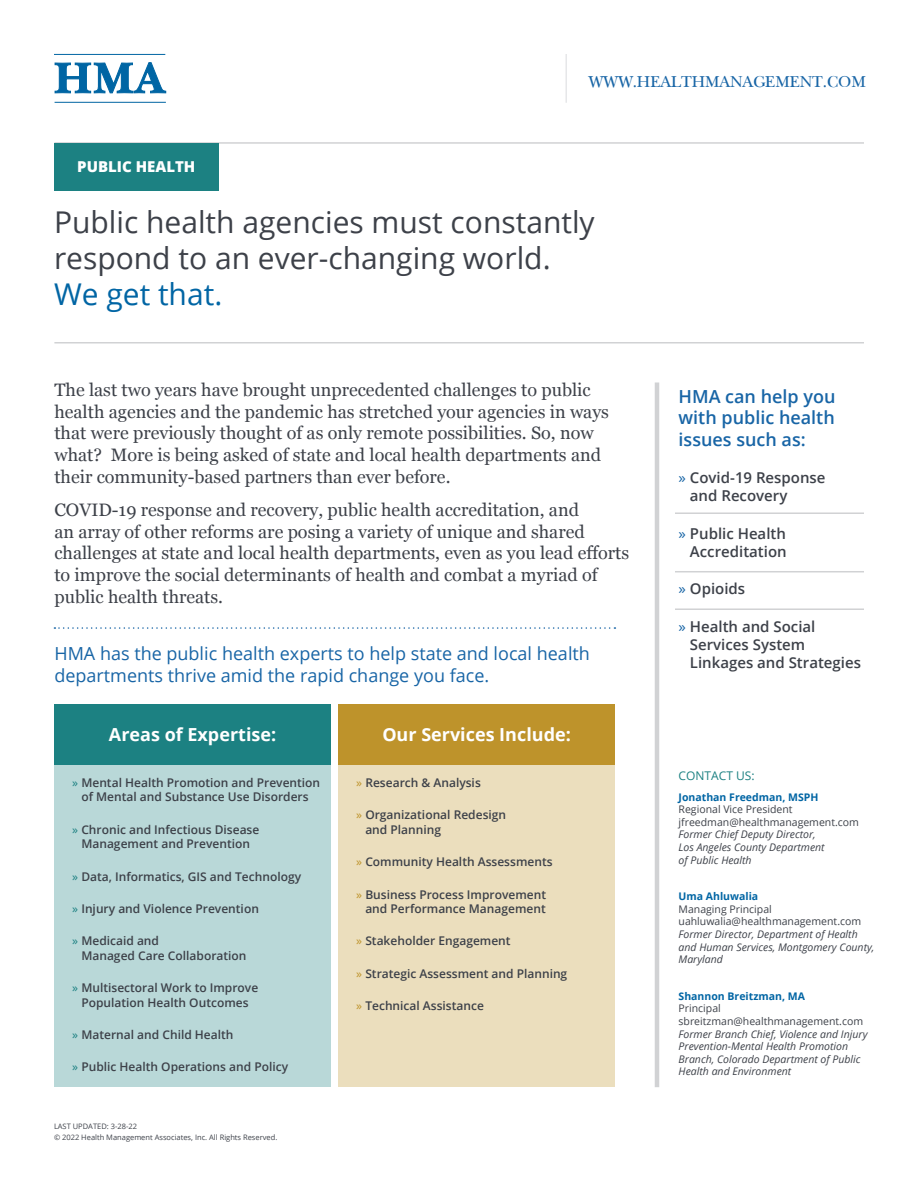
<style>
.page{position:relative;width:918px;height:1188px;background:#fff}
.page>*{position:absolute;margin:0;border:0;box-sizing:border-box;transform-origin:0 0}
.t1{font:30px/36px "Open Sans";color:#3d4149}
.t2{font:18px/21.6px "Georgia";color:#3d4149}
.t3{font:18px/21.6px "Open Sans";color:#1865a6}
.t4{font:600 18px/21.6px "Open Sans";color:#1865a6;text-align:justify}
.t5{font:700 18px "Open Sans";color:#fff}
.t6{font:16.5px "New Baskerville";color:#1865a6}
.t7{font:600 15px/18px "Open Sans";color:#3d4149}
.t8{font:800 15px "Open Sans";color:#fff}
.t9{font:600 12px/14.4px "Open Sans";color:#3d4149;text-align:center}
.t10{font:12px "Open Sans";color:#1c8182}
.t11{font:italic 10.5px/12.6px "Open Sans";color:#3d4149}
.t12{font:10.5px/12.6px "Open Sans";color:#3d4149}
.t13{font:7.5px "Open Sans";color:#3d4149}
.s1{color:#0065a4}
.s2{font-weight:400;color:#1c8182}
.s3{font-weight:400;color:#be932b}
.s4{font-weight:400;color:#1865a6}
.s5{font-weight:700;color:#0065a4}
.s6{font-weight:700;font-style:normal;color:#0065a4}
.s7{font-style:normal}
</style>
<div class="page">
<hr style="left:54px;top:142px;width:810px;height:2px;background:#d1d2d4">
<svg style="left:54px;top:62px;width:113px;height:32px"></svg>
<hr style="left:54px;top:54px;width:111px;height:1px;background:#0065a3">
<hr style="left:55px;top:102px;width:111px;height:1px;background:#0065a3">
<hr style="left:566px;top:54px;width:1px;height:49px;background:#e6e7e9">
<hr style="left:54px;top:342px;width:810px;height:2px;background:#d1d2d4">
<hr style="left:655px;top:383px;width:4px;height:704px;background:#d1d2d4">
<div style="left:54px;top:144px;width:165px;height:47px;background:#1c8182"></div>
<svg style="left:54px;top:627px;width:561px;height:2px"></svg>
<div style="left:54px;top:704px;width:277px;height:383px;background:#b9d8d8"></div>
<div style="left:54px;top:704px;width:277px;height:61px;background:#1c8182"></div>
<div style="left:338px;top:704px;width:277px;height:383px;background:#ebdebd"></div>
<div style="left:338px;top:704px;width:277px;height:61px;background:#be932b"></div>
<hr style="left:675px;top:512px;width:189px;height:2px;background:#d1d2d4">
<hr style="left:675px;top:571px;width:189px;height:1px;background:#d1d2d4">
<hr style="left:675px;top:608px;width:189px;height:2px;background:#d1d2d4">
<p class="t8" style="left:77px;top:155px;width:120px">PUBLIC HEALTH</p>
<p class="t6" style="left:589px;top:71px;width:279px">WWW.HEALTHMANAGEMENT.COM</p>
<p class="t1" style="left:54px;top:204px;width:542px">Public health agencies must constantly respond to an ever-changing world.<br><span class="s1">We get that.</span></p>
<p class="t2" style="left:54px;top:378px;width:556px">The last two years have brought unprecedented challenges to public health agencies and the pandemic has stretched your agencies in ways that were previously thought of as only remote possibilities. So, now what? More is being asked of state and local health departments and their community-based partners than ever before.</p>
<p class="t2" style="left:54px;top:498px;width:576px">COVID-19 response and recovery, public health accreditation, and<br>an array of other reforms are posing a variety of unique and shared challenges at state and local health departments, even as you lead efforts to improve the social determinants of health and combat a myriad of public health threats.</p>
<p class="t3" style="left:54px;top:642px;width:537px">HMA has the public health experts to help state and local health departments thrive amid the rapid change you face.</p>
<p class="t5" style="left:109px;top:722px;width:169px">Areas of Expertise:</p>
<p class="t9" style="left:72px;top:775px;width:249px"><span class="s2">»</span> Mental Health Promotion and Prevention of Mental and Substance Use Disorders</p>
<p class="t9" style="left:72px;top:822px;width:189px"><span class="s2">»</span> Chronic and Infectious Disease<br>Management and Prevention</p>
<p class="t9" style="left:72px;top:869px;width:230px"><span class="s2">»</span> Data, Informatics, GIS and Technology</p>
<p class="t9" style="left:72px;top:901px;width:188px"><span class="s2">»</span> Injury and Violence Prevention</p>
<p class="t9" style="left:81px;top:934px;width:167px;text-align:left;text-indent:-9px"><span class="s2">»</span> Medicaid and<br>Managed Care Collaboration</p>
<p class="t9" style="left:72px;top:980px;width:187px"><span class="s2">»</span> Multisectoral Work to Improve<br>Population Health Outcomes</p>
<p class="t9" style="left:72px;top:1027px;width:163px"><span class="s2">»</span> Maternal and Child Health</p>
<p class="t9" style="left:72px;top:1060px;width:217px"><span class="s2">»</span> Public Health Operations and Policy</p>
<p class="t13" style="left:54px;top:1121px;width:85px">LAST UPDATED: 3-28-22</p>
<p class="t13" style="left:54px;top:1132px;width:225px">© 2022 Health Management Associates, Inc. All Rights Reserved.</p>
<p class="t5" style="left:382px;top:722px;width:190px">Our Services Include:</p>
<p class="t9" style="left:356px;top:775px;width:126px"><span class="s3">»</span> Research &amp; Analysis</p>
<p class="t9" style="left:365px;top:808px;width:142px;text-align:left;text-indent:-9px"><span class="s3">»</span> Organizational Redesign and Planning</p>
<p class="t9" style="left:356px;top:854px;width:198px"><span class="s3">»</span> Community Health Assessments</p>
<p class="t9" style="left:356px;top:887px;width:191px;text-align:right"><span class="s3">»</span> Business Process Improvement and Performance Management</p>
<p class="t9" style="left:356px;top:934px;width:156px"><span class="s3">»</span> Stakeholder Engagement</p>
<p class="t9" style="left:356px;top:966px;width:213px"><span class="s3">»</span> Strategic Assessment and Planning</p>
<p class="t9" style="left:356px;top:998px;width:129px"><span class="s3">»</span> Technical Assistance</p>
<p class="t4" style="left:679px;top:385px;width:158px">HMA can help you with public health issues such as:</p>
<p class="t7" style="left:690px;top:469px;width:137px;text-indent:-11px"><span class="s4">»</span> Covid-19 Response and Recovery</p>
<p class="t7" style="left:679px;top:524px;width:110px;text-align:right"><span class="s4">»</span> Public Health<br>Accreditation</p>
<p class="t7" style="left:679px;top:580px;width:68px"><span class="s4">»</span> Opioids</p>
<p class="t7" style="left:690px;top:617px;width:173px;text-indent:-11px"><span class="s4">»</span> Health and Social<br>Services System<br>Linkages and Strategies</p>
<p class="t10" style="left:679px;top:768px;width:78px">CONTACT US:</p>
<p class="t12" style="left:679px;top:790px;width:182px"><span class="s5">Jonathan Freedman, MSPH<br></span>Regional Vice President jfreedman@healthmanagement.com</p>
<p class="t11" style="left:679px;top:828px;width:148px">Former Chief Deputy Director,<br>Los Angeles County Department of Public Health</p>
<p class="t11" style="left:679px;top:890px;width:197px"><span class="s6">Uma Ahluwalia<br></span><span class="s7">Managing Principal uahluwalia@healthmanagement.com<br></span>Former Director, Department of Health and Human Services, Montgomery County,<br>Maryland</p>
<p class="t11" style="left:679px;top:989px;width:191px"><span class="s6">Shannon Breitzman, MA<br></span><span class="s7">Principal sbreitzman@healthmanagement.com<br></span>Former Branch Chief, Violence and Injury<br>Prevention-Mental Health Promotion<br>Branch, Colorado Department of Public<br>Health and Environment</p>
</div>
